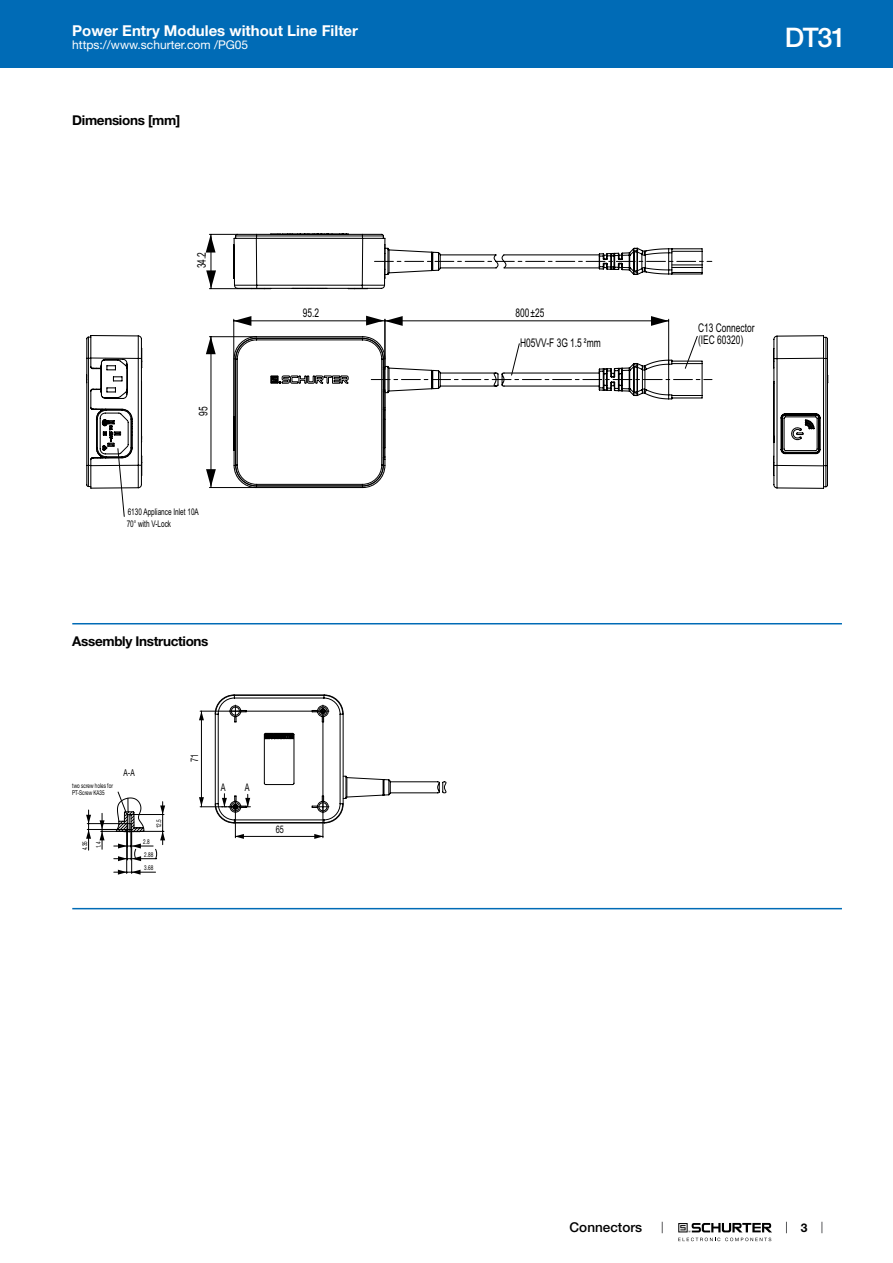
<style>
.page{position:relative;width:893px;height:1263px;background:#fff}
.page>*{position:absolute;margin:0;border:0;box-sizing:border-box;transform-origin:0 0}
.t1{font:500 27px "Helvetica Neue LT";color:#fff}
.t2{font:700 15px "Helvetica Neue LT";color:#fff}
.t3{font:700 13.5px "Helvetica Neue LT";letter-spacing:-.025em;color:#000}
.t4{font:500 13.5px "Helvetica Neue LT";color:#000}
.t5{font:12px "Arial";color:#000;scale:.7 1}
.t6{font:12px "Helvetica Neue LT";color:#fff}
.t7{font:700 12px "Helvetica Neue LT";color:#000}
.t8{font:12px "Arial";color:#000;scale:.66 1}
.t9{font:10.5px "Helvetica Neue LT Std";color:#000;scale:.7 1}
.t10{font:9.45px "Helvetica Neue LT Std";color:#000;scale:.7 1}
.t11{font:9.15px/12px "Arial";color:#000;scale:.7 1}
.t12{font:6.6px/12.6px "Helvetica Neue LT Std";color:#000;scale:.7 1}
</style>
<div class="page">
<svg style="left:678px;top:1223px;width:94px;height:18px"></svg>
<div style="left:0;top:0;width:893px;height:68px;background:#006bb6"></div>
<hr style="left:209px;top:336px;width:47px;height:1px;background:#000">
<hr style="left:209px;top:487px;width:47px;height:1px;background:#000">
<hr style="left:211px;top:337px;width:1px;height:150px;background:#000">
<hr style="left:233px;top:319px;width:1px;height:99px;background:#000">
<hr style="left:234px;top:320px;width:151px;height:1px;background:#000">
<hr style="left:385px;top:319px;width:1px;height:40px;background:#000">
<hr style="left:668px;top:319px;width:1px;height:45px;background:#000">
<hr style="left:385px;top:320px;width:284px;height:1px;background:#000">
<svg style="left:233px;top:335px;width:479px;height:154px"></svg>
<svg style="left:233px;top:360px;width:470px;height:98px"></svg>
<svg style="left:235px;top:337px;width:387px;height:150px"></svg>
<svg style="left:86px;top:335px;width:57px;height:182px"></svg>
<svg style="left:206px;top:469px;width:10px;height:18px"></svg>
<svg style="left:206px;top:233px;width:506px;height:57px"></svg>
<svg style="left:206px;top:336px;width:10px;height:18px"></svg>
<svg style="left:234px;top:316px;width:17px;height:10px"></svg>
<svg style="left:366px;top:316px;width:37px;height:10px"></svg>
<svg style="left:651px;top:316px;width:18px;height:10px"></svg>
<svg style="left:773px;top:335px;width:55px;height:154px"></svg>
<hr style="left:72px;top:623px;width:770px;height:1px;background:#006bb6">
<hr style="left:323px;top:711px;width:1px;height:127px;background:#000">
<hr style="left:235px;top:807px;width:1px;height:31px;background:#000">
<hr style="left:235px;top:836px;width:88px;height:1px;background:#000">
<hr style="left:200px;top:806px;width:35px;height:1px;background:#000">
<hr style="left:200px;top:711px;width:123px;height:1px;background:#000">
<hr style="left:201px;top:711px;width:1px;height:96px;background:#000">
<svg style="left:199px;top:711px;width:5px;height:9px"></svg>
<svg style="left:199px;top:797px;width:5px;height:9px"></svg>
<svg style="left:235px;top:834px;width:9px;height:5px"></svg>
<svg style="left:314px;top:834px;width:9px;height:5px"></svg>
<svg style="left:214px;top:694px;width:232px;height:130px"></svg>
<hr style="left:87px;top:823px;width:40px;height:1px;background:#000">
<hr style="left:87px;top:829px;width:40px;height:1px;background:#000">
<hr style="left:131px;top:831px;width:1px;height:42px;background:#000">
<hr style="left:126px;top:831px;width:1px;height:42px;background:#000">
<svg style="left:86px;top:810px;width:5px;height:40px"></svg>
<svg style="left:114px;top:870px;width:42px;height:5px"></svg>
<svg style="left:100px;top:791px;width:65px;height:70px"></svg>
<hr style="left:72px;top:908px;width:770px;height:1px;background:#006bb6">
<p class="t2" style="left:72px;top:21px;width:287px">Power Entry Modules without Line Filter</p>
<p class="t6" style="left:72px;top:38px;width:178px">https://www.schurter.com /PG05</p>
<p class="t3" style="left:72px;top:112px;width:110px">Dimensions [mm]</p>
<h1 class="t1" style="left:785px;top:21px;width:63px">DT31</h1>
<p class="t5" style="left:193px;top:268px;width:25px;rotate:-90deg">34.2</p>
<p class="t5" style="left:195px;top:416px;width:15px;rotate:-90deg">95</p>
<p class="t11" style="left:127px;top:506px;width:105px">6130 Appliance Inlet 10A<br>70° with V-Lock</p>
<p class="t5" style="left:303px;top:305px;width:25px">95.2</p>
<p class="t5" style="left:515px;top:305px;width:43px">800±25</p>
<p class="t5" style="left:698px;top:319px;width:82px">C13 Connector</p>
<p class="t5" style="left:520px;top:335px;width:117px">H05VV-F 3G 1.5 mm</p>
<p class="t5" style="left:698px;top:332px;width:66px">(IEC 60320)</p>
<p class="t8" style="left:584px;top:335px;width:6px">²</p>
<p class="t3" style="left:72px;top:633px;width:138px">Assembly Instructions</p>
<p class="t12" style="left:72px;top:782px;width:60px;line-height:6.6px">two screw holes for<br>PT-Screw KA35</p>
<p class="t10" style="left:124px;top:766px;width:18px">A-A</p>
<p class="t12" style="left:153px;top:828px;width:14px;rotate:-90deg">12.5</p>
<p class="t12" style="left:78px;top:850px;width:14px;rotate:-90deg">4.35</p>
<p class="t12" style="left:143px;top:835px;width:16px">2.8<br>2.88</p>
<p class="t12" style="left:92px;top:848px;width:11px;rotate:-90deg">1.4</p>
<p class="t12" style="left:144px;top:861px;width:14px">3.68</p>
<p class="t9" style="left:188px;top:762px;width:13px;rotate:-90deg">71</p>
<p class="t9" style="left:221px;top:781px;width:8px">A</p>
<p class="t9" style="left:245px;top:781px;width:8px">A</p>
<p class="t9" style="left:276px;top:823px;width:13px">65</p>
<p class="t4" style="left:570px;top:1219px;width:74px">Connectors</p>
<p class="t7" style="left:801px;top:1220px;width:8px">3</p>
</div>
